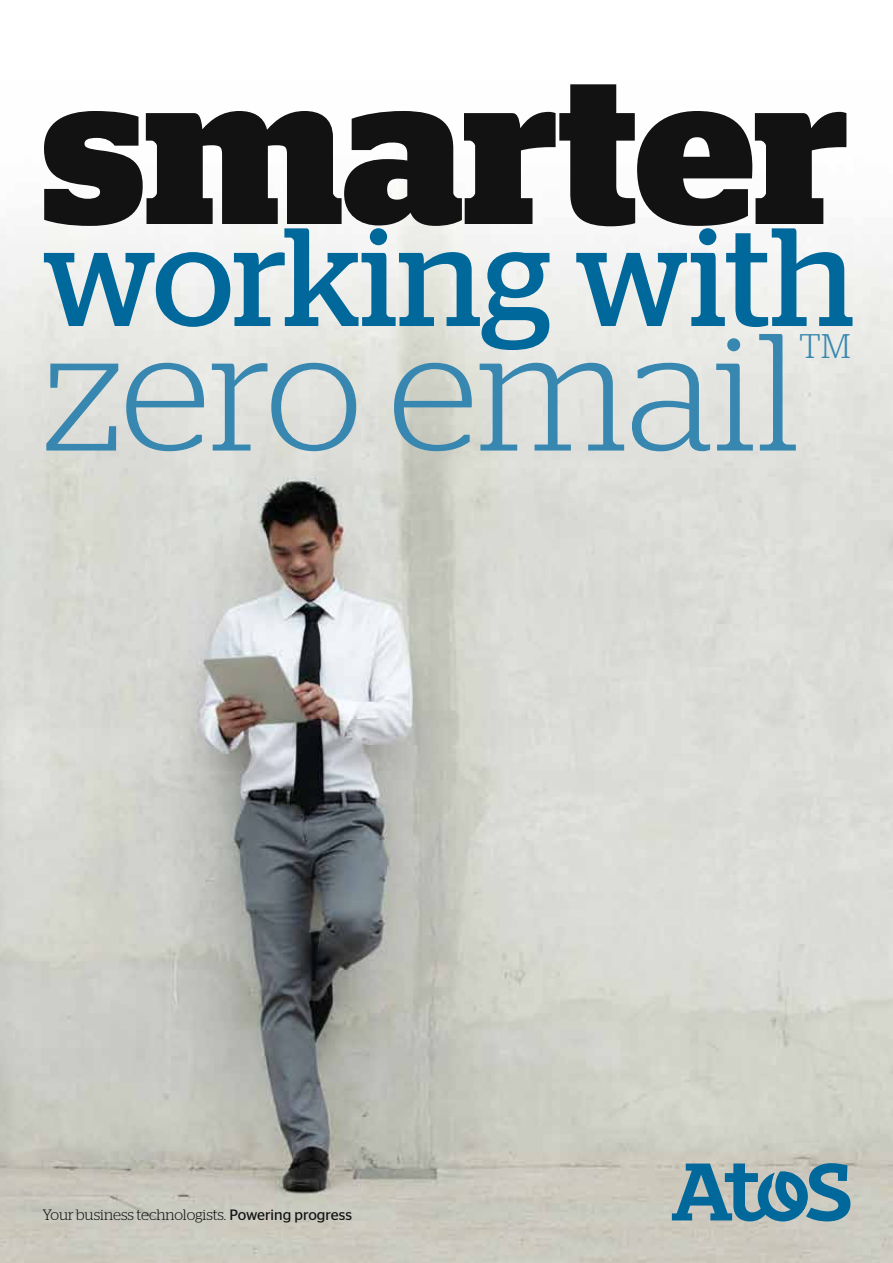
<style>
.page{position:relative;width:893px;height:1263px;background:#fff}
.page>*{position:absolute;margin:0;border:0;box-sizing:border-box;transform-origin:0 0}
.t1{font:700 210px "Stag";color:#121212}
.t2{font:300 166.5px "Stag";color:#3787b0}
.t3{font:139.5px "Stag";letter-spacing:-.005em;color:#00689a}
.t4{font:300 34.05px "Stag";color:#3787b0}
.t5{font:300 15px "Stag";letter-spacing:-.005em;color:#121212}
.s1{font-family:"Stag Sans";font-weight:400}
</style>
<div class="page">
<img style="left:0;top:174px;width:893px;height:1089px">
<svg style="left:672px;top:1163px;width:178px;height:58px;background:#5d94a9"></svg>
<h1 class="t1" style="left:43px;top:28px;width:808px">smarter</h1>
<h3 class="t3" style="left:43px;top:196px;width:813px">working with</h3>
<h2 class="t2" style="left:43px;top:298px;width:758px">zero email</h2>
<h3 class="t4" style="left:799px;top:326px;width:53px">TM</h3>
<p class="t5" style="left:43px;top:1206px;width:311px">Your business technologists. <span class="s1">Powering progress</span></p>
</div>
